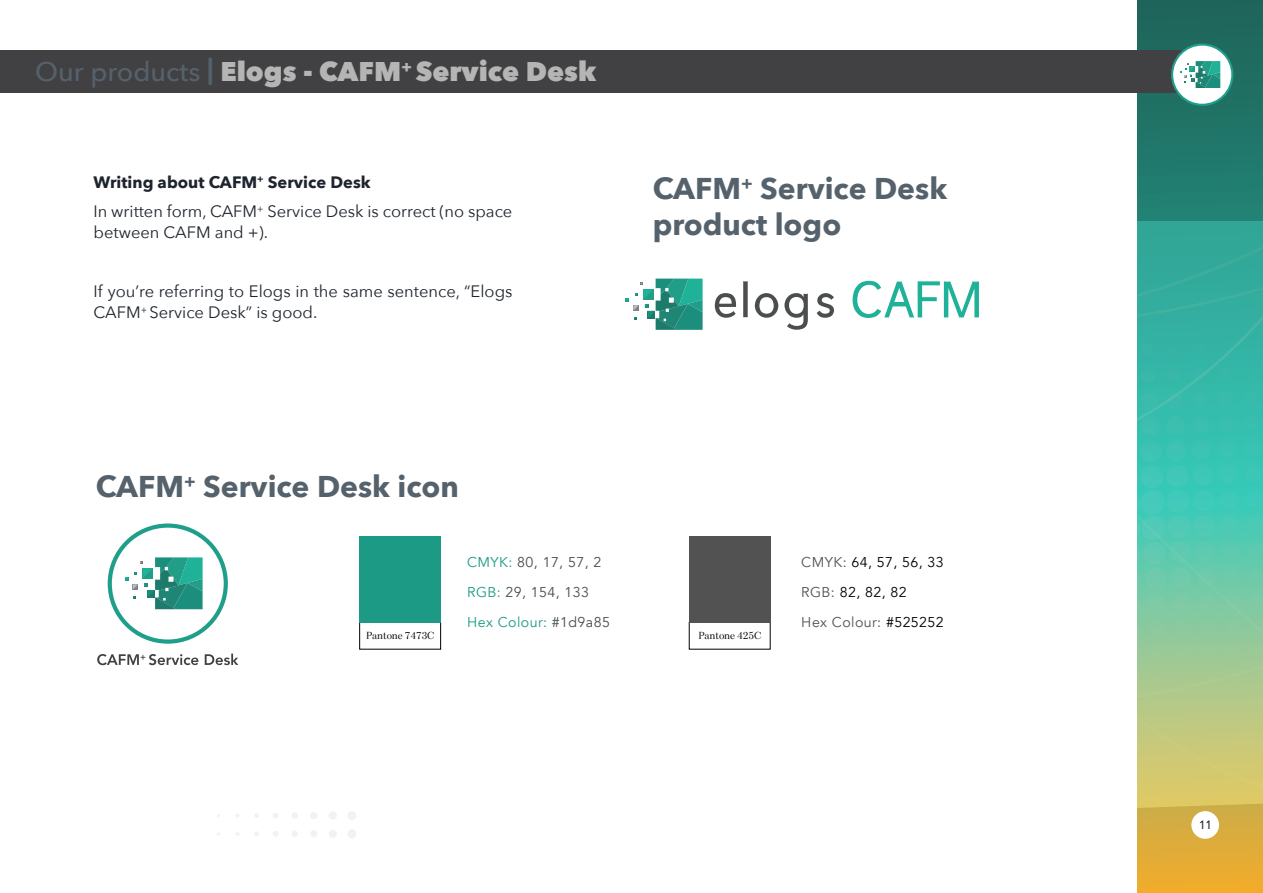
<style>
.page{position:relative;width:1263px;height:893px;background:#fff}
.page>*{position:absolute;margin:0;border:0;box-sizing:border-box;transform-origin:0 0}
.t1{font:700 30px/36px "Avenir Next";color:#55626c}
.t2{font:800 27px "Avenir Next";color:#b5b5b5}
.t3{font:16.5px/29.5px "Avenir Next";color:#1e242d}
.t4{font:14.25px/29.7px "Avenir";letter-spacing:.03em;color:#4a4d4e}
.t5{font:14.25px/29.7px "Avenir";letter-spacing:.03em;color:#000}
.t6{font:500 12px "Avenir Next";color:#1e242d;scale:.91 1}
.t7{font:10.2px "Bressay Display";letter-spacing:-.01em;color:#000}
.s1{font-weight:500;color:#55626c}
.s2{font-weight:700;color:#55626c}
.s3{font-weight:700}
.s4{color:#1d9a85}
.s5{color:#535252}
</style>
<div class="page">
<svg style="left:1137px;top:0;width:126px;height:890px;background:#63ad87"></svg>
<div style="left:0;top:50px;width:1213px;height:43px;background:#414042"></div>
<div style="left:1172px;top:45px;width:60px;height:60px;background:#fff;border-radius:50%"></div>
<div style="left:1171px;top:43px;width:62px;height:63px;border:2px solid #1f9f8a;border-radius:50%"></div>
<svg style="left:1180px;top:61px;width:40px;height:27px"></svg>
<div style="left:1191px;top:811px;width:28px;height:28px;background:#fff;border-radius:50%"></div>
<div style="left:359px;top:622px;width:82px;height:27px;border:1px solid #000"></div>
<div style="left:359px;top:536px;width:82px;height:87px;background:#1d9a85"></div>
<div style="left:689px;top:536px;width:81px;height:87px;background:#535252"></div>
<div style="left:108px;top:523px;width:120px;height:121px;border:4px solid #1f9f8a;border-radius:50%"></div>
<svg style="left:97px;top:654px;width:101px;height:11px"></svg>
<svg style="left:205px;top:654px;width:33px;height:11px"></svg>
<svg style="left:125px;top:557px;width:78px;height:52px"></svg>
<svg style="left:715px;top:293px;width:21px;height:25px"></svg>
<svg style="left:743px;top:281px;width:5px;height:36px"></svg>
<svg style="left:755px;top:293px;width:23px;height:25px"></svg>
<svg style="left:784px;top:293px;width:24px;height:37px"></svg>
<svg style="left:817px;top:293px;width:17px;height:25px"></svg>
<svg style="left:852px;top:281px;width:127px;height:37px"></svg>
<svg style="left:626px;top:279px;width:77px;height:51px"></svg>
<div style="left:347px;top:829px;width:9px;height:9px;background:#f1f2f3;border-radius:50%"></div>
<div style="left:329px;top:830px;width:8px;height:8px;background:#f1f2f3;border-radius:50%"></div>
<div style="left:310px;top:830px;width:7px;height:7px;background:#f1f2f3;border-radius:50%"></div>
<div style="left:291px;top:830px;width:7px;height:7px;background:#f1f2f3;border-radius:50%"></div>
<svg style="left:273px;top:831px;width:5px;height:5px"></svg>
<svg style="left:255px;top:832px;width:4px;height:4px"></svg>
<div style="left:347px;top:811px;width:9px;height:9px;background:#f1f2f3;border-radius:50%"></div>
<div style="left:329px;top:811px;width:8px;height:9px;background:#f1f2f3;border-radius:50%"></div>
<div style="left:310px;top:812px;width:7px;height:7px;background:#f1f2f3;border-radius:50%"></div>
<div style="left:291px;top:812px;width:7px;height:7px;background:#f1f2f3;border-radius:50%"></div>
<svg style="left:273px;top:813px;width:5px;height:5px"></svg>
<svg style="left:254px;top:813px;width:5px;height:5px"></svg>
<h2 class="t2" style="left:35px;top:55px;width:562px"><span class="s1">Our products</span> <span class="s2">|</span> Elogs - CAFM<sup>+</sup> Service Desk</h2>
<p class="t3" style="left:94px;top:166px;width:420px"><span class="s3">Writing about CAFM</span><sup>+</sup> <span class="s3">Service Desk<br></span>In written form, CAFM<sup>+</sup> Service Desk is correct (no space</p>
<p class="t3" style="left:94px;top:217px;width:176px">between CAFM and +).</p>
<p class="t3" style="left:94px;top:280px;width:420px;line-height:21px">If you’re referring to Elogs in the same sentence, “Elogs<br>CAFM<sup>+</sup> Service Desk” is good.</p>
<h1 class="t1" style="left:653px;top:170px;width:296px">CAFM<sup>+</sup> Service Desk product logo</h1>
<h1 class="t1" style="left:96px;top:468px;width:365px">CAFM<sup>+</sup> Service Desk icon</h1>
<p class="t7" style="left:366px;top:629px;width:70px">Pantone 7473C</p>
<p class="t4" style="left:467px;top:548px;width:144px"><span class="s4">CMYK:</span> 80, 17, 57, 2<br><span class="s4">RGB:</span> 29, 154, 133<br><span class="s4">Hex Colour:</span> #1d9a85</p>
<p class="t7" style="left:698px;top:629px;width:64px">Pantone 425C</p>
<p class="t5" style="left:801px;top:548px;width:144px"><span class="s5">CMYK:</span> 64, 57, 56, 33<br><span class="s5">RGB:</span> 82, 82, 82<br><span class="s5">Hex Colour:</span> #525252</p>
<p class="t6" style="left:1199px;top:815px;width:16px">11</p>
</div>
